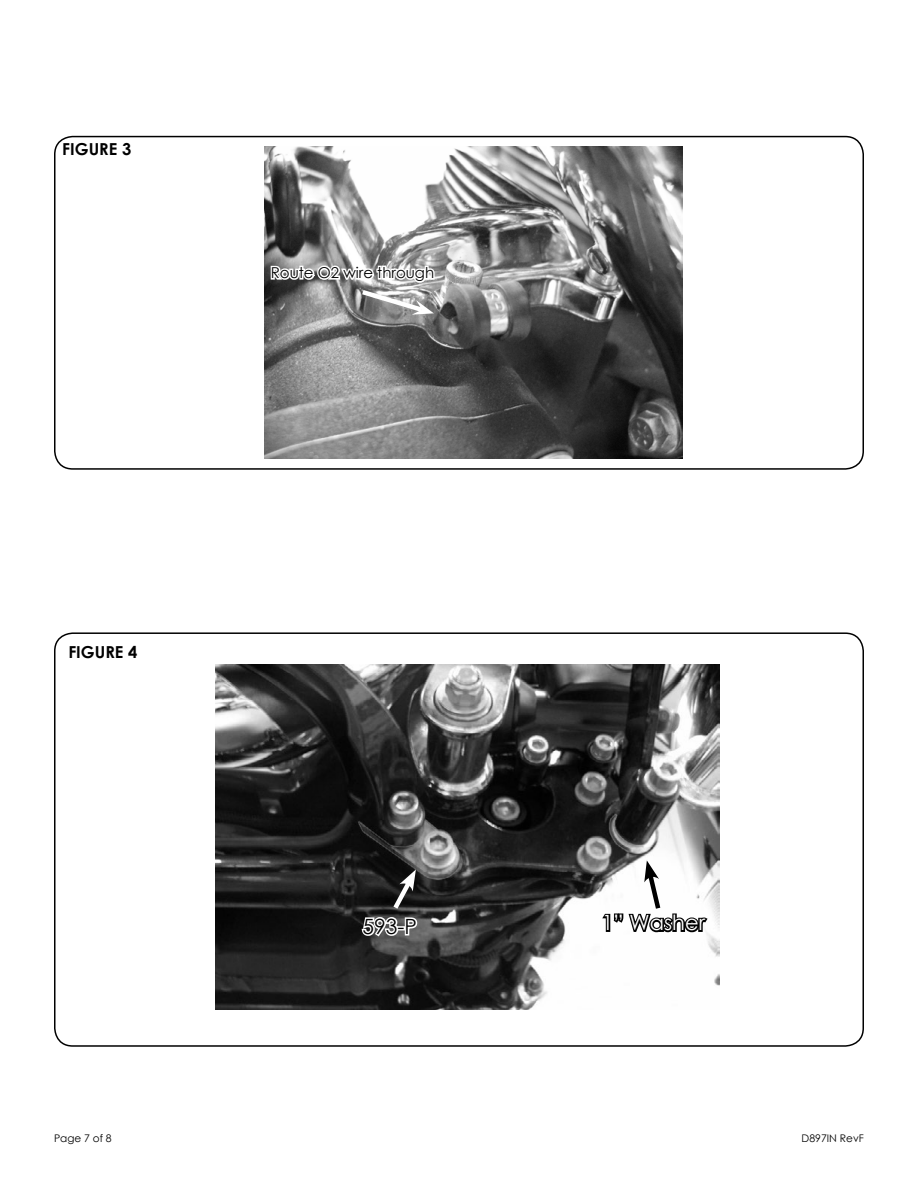
<style>
.page{position:relative;width:918px;height:1188px;background:#fff}
.page>*{position:absolute;margin:0;border:0;box-sizing:border-box;transform-origin:0 0}
.t1{font:21px "Century Gothic";color:#fff}
.t2{font:21px "Century Gothic";color:#000}
.t3{font:700 16.5px "Century Gothic";color:#000}
.t4{font:15px "Century Gothic";color:#000}
.t5{font:10.5px "Century Gothic";color:#000}
</style>
<div class="page">
<img style="left:265px;top:147px;width:417px;height:312px">
<div style="left:54px;top:136px;width:810px;height:334px;border:2px solid #000;border-radius:18px"></div>
<div style="left:54px;top:632px;width:810px;height:415px;border:2px solid #000;border-radius:18px"></div>
<img style="left:215px;top:664px;width:504px;height:346px">
<svg style="left:601px;top:860px;width:109px;height:76px"></svg>
<svg style="left:360px;top:869px;width:60px;height:69px"></svg>
<svg style="left:269px;top:263px;width:167px;height:52px"></svg>
<h2 class="t3" style="left:62px;top:136px;width:70px">FIGURE 3</h2>
<h3 class="t4" style="left:271px;top:262px;width:165px">Route O2 wire through</h3>
<h2 class="t3" style="left:68px;top:640px;width:70px">FIGURE 4</h2>
<p class="t5" style="left:54px;top:1131px;width:59px">Page 7 of 8</p>
<h1 class="t2" style="left:363px;top:912px;width:56px">593-P</h1>
<h1 class="t1" style="left:602px;top:908px;width:105px">1” Washer</h1>
<p class="t5" style="left:802px;top:1131px;width:64px">D897IN RevF</p>
</div>
